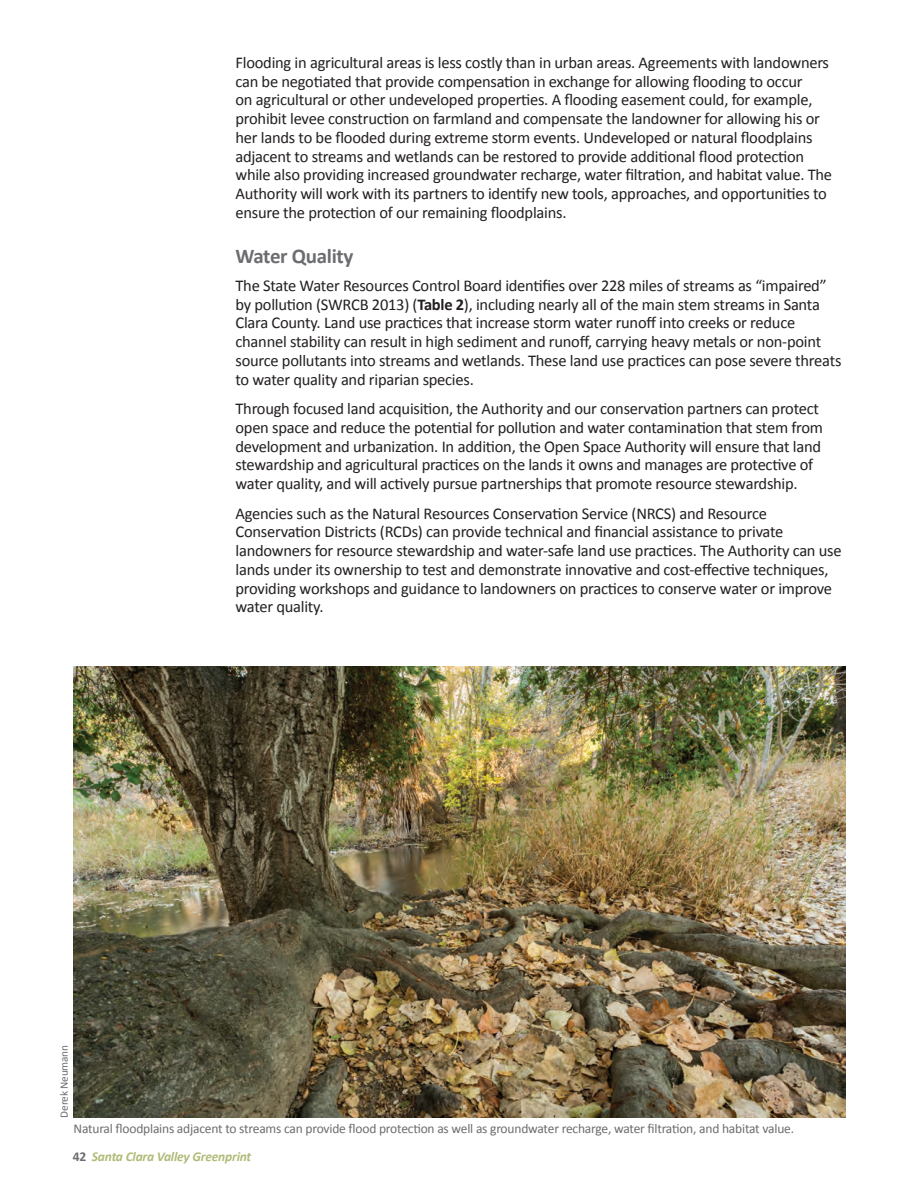
<style>
.page{position:relative;width:918px;height:1188px;background:#fff}
.page>*{position:absolute;margin:0;border:0;box-sizing:border-box;transform-origin:0 0}
.t1{font:700 21px "Calibri";letter-spacing:-.015em;color:#6c6d70}
.t2{font:16.5px/18.8px "Calibri";letter-spacing:-.015em;color:#231f20}
.t3{font:13.5px "Calibri";letter-spacing:-.015em;color:#6c6d70}
.t4{font:italic 700 13.5px "Calibri";letter-spacing:-.015em;color:#afbc77}
.t5{font:11.25px "Calibri";letter-spacing:-.015em;color:#6c6d70}
.s1{font-weight:700}
.s2{font-style:normal;color:#6c6d70}
</style>
<div class="page">
<img style="left:74px;top:666px;width:771px;height:452px">
<p class="t2" style="left:236px;top:53px;width:598px">Flooding in agricultural areas is less costly than in urban areas. Agreements with landowners can be negotiated that provide compensation in exchange for allowing flooding to occur<br>on agricultural or other undeveloped properties. A flooding easement could, for example, prohibit levee construction on farmland and compensate the landowner for allowing his or her lands to be flooded during extreme storm events. Undeveloped or natural floodplains adjacent to streams and wetlands can be restored to provide additional flood protection while also providing increased groundwater recharge, water filtration, and habitat value. The Authority will work with its partners to identify new tools, approaches, and opportunities to ensure the protection of our remaining floodplains.</p>
<p class="t1" style="left:236px;top:243px;width:120px">Water Quality</p>
<p class="t2" style="left:236px;top:276px;width:607px">The State Water Resources Control Board identifies over 228 miles of streams as “impaired” by pollution (SWRCB 2013) (<span class="s1">Table 2</span>), including nearly all of the main stem streams in Santa Clara County. Land use practices that increase storm water runoff into creeks or reduce channel stability can result in high sediment and runoff, carrying heavy metals or non-point source pollutants into streams and wetlands. These land use practices can pose severe threats to water quality and riparian species.</p>
<p class="t2" style="left:236px;top:399px;width:589px">Through focused land acquisition, the Authority and our conservation partners can protect open space and reduce the potential for pollution and water contamination that stem from development and urbanization. In addition, the Open Space Authority will ensure that land stewardship and agricultural practices on the lands it owns and manages are protective of water quality, and will actively pursue partnerships that promote resource stewardship.</p>
<p class="t2" style="left:236px;top:504px;width:608px">Agencies such as the Natural Resources Conservation Service (NRCS) and Resource Conservation Districts (RCDs) can provide technical and financial assistance to private landowners for resource stewardship and water-safe land use practices. The Authority can use lands under its ownership to test and demonstrate innovative and cost-effective techniques, providing workshops and guidance to landowners on practices to conserve water or improve water quality.</p>
<p class="t5" style="left:57px;top:1118px;width:74px;rotate:-90deg">Derek Neumann</p>
<p class="t3" style="left:74px;top:1120px;width:722px">Natural floodplains adjacent to streams can provide flood protection as well as groundwater recharge, water filtration, and habitat value.</p>
<p class="t4" style="left:73px;top:1148px;width:180px"><span class="s2">42</span> Santa Clara Valley Greenprint</p>
</div>
